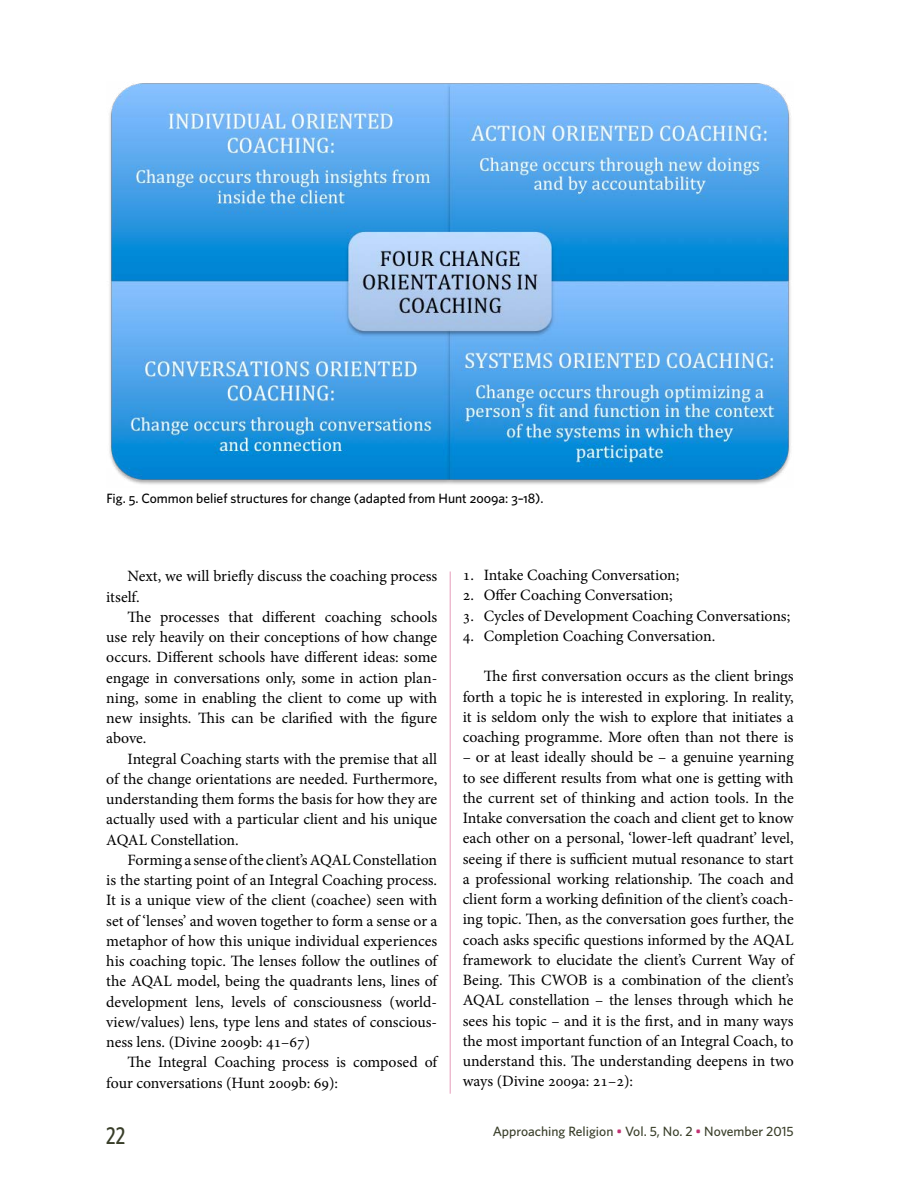
<style>
.page{position:relative;width:900px;height:1200px;background:#fff}
.page>*{position:absolute;margin:0;border:0;box-sizing:border-box;transform-origin:0 0}
.t1{font:500 24px "Whitney Condensed";color:#393e29}
.t2{font:15.75px/20.2px "Minion Pro";color:#000;text-align:justify}
.t3{font:500 13.5px "Whitney";color:#000}
.t4{font:500 13.5px "Whitney";color:#393e29}
.s1{font-family:"Whitney Medium SC";font-weight:400}
.s2{color:#c23272}
</style>
<div class="page">
<hr style="left:450px;top:572px;width:1px;height:522px;background:#e69cba">
<img style="left:109px;top:83px;width:682px;height:402px">
<p class="t3" style="left:106px;top:491px;width:439px">Fig. <span class="s1">5</span>. Common belief structures for change (adapted from Hunt <span class="s1">2009</span>a: <span class="s1">3</span>–<span class="s1">18</span>).</p>
<p class="t2" style="left:106px;top:566px;width:332px;text-indent:21px">Next, we will briefly discuss the coaching process itself.</p>
<p class="t2" style="left:106px;top:607px;width:332px;text-indent:21px">The processes that different coaching schools use rely heavily on their conceptions of how change occurs. Different schools have different ideas: some engage in conversations only, some in action plan&shy;ning, some in enabling the client to come up with new insights. This can be clarified with the figure above.</p>
<p class="t2" style="left:106px;top:748px;width:332px;text-indent:21px">Integral Coaching starts with the premise that all of the change orientations are needed. Furthermore, understanding them forms the basis for how they are actually used with a particular client and his unique AQAL Constellation.</p>
<p class="t2" style="left:106px;top:850px;width:333px;text-indent:21px">Forming a sense of the client’s AQAL Constellation is the starting point of an Integral Coaching process.<br>It is a unique view of the client (coachee) seen with set of ‘lenses’ and woven together to form a sense or a metaphor of how this unique individual experiences his coaching topic. The lenses follow the outlines of the AQAL model, being the quadrants lens, lines of development lens, levels of consciousness (world&shy;view/values) lens, type lens and states of conscious&shy;ness lens. (Divine 2009b: 41–67)</p>
<p class="t2" style="left:106px;top:1052px;width:332px;text-indent:21px">The Integral Coaching process is composed of four conversations (Hunt 2009b: 69):</p>
<p class="t2" style="left:463px;top:565px;width:218px">1. Intake Coaching Conversation;</p>
<p class="t2" style="left:463px;top:585px;width:211px">2. Offer Coaching Conversation;</p>
<p class="t2" style="left:463px;top:605px;width:329px">3. Cycles of Development Coaching Conversations;</p>
<p class="t2" style="left:463px;top:626px;width:254px">4. Completion Coaching Conversation.</p>
<p class="t2" style="left:463px;top:666px;width:332px;text-indent:21px">The first conversation occurs as the client brings forth a topic he is interested in exploring. In reality, it is seldom only the wish to explore that initiates a coaching programme. More often than not there is</p>
<p class="t2" style="left:463px;top:747px;width:332px">– or at least ideally should be – a genuine yearning to see different results from what one is getting with the current set of thinking and action tools. In the Intake conversation the coach and client get to know each other on a personal, ‘lower-left quadrant’ level, seeing if there is sufficient mutual resonance to start a professional working relationship. The coach and client form a working definition of the client’s coach&shy;ing topic. Then, as the conversation goes further, the coach asks specific questions informed by the AQAL framework to elucidate the client’s Current Way of Being. This CWOB is a combination of the client’s AQAL constellation – the lenses through which he sees his topic – and it is the first, and in many ways the most important function of an Integral Coach, to understand this. The understanding deepens in two ways (Divine 2009a: 21–2):</p>
<h1 class="t1" style="left:106px;top:1121px;width:20px">22</h1>
<p class="t4" style="left:493px;top:1123px;width:302px">Approaching Religion <span class="s2">•</span> Vol. 5, No. 2 <span class="s2">•</span> November 2015</p>
</div>
